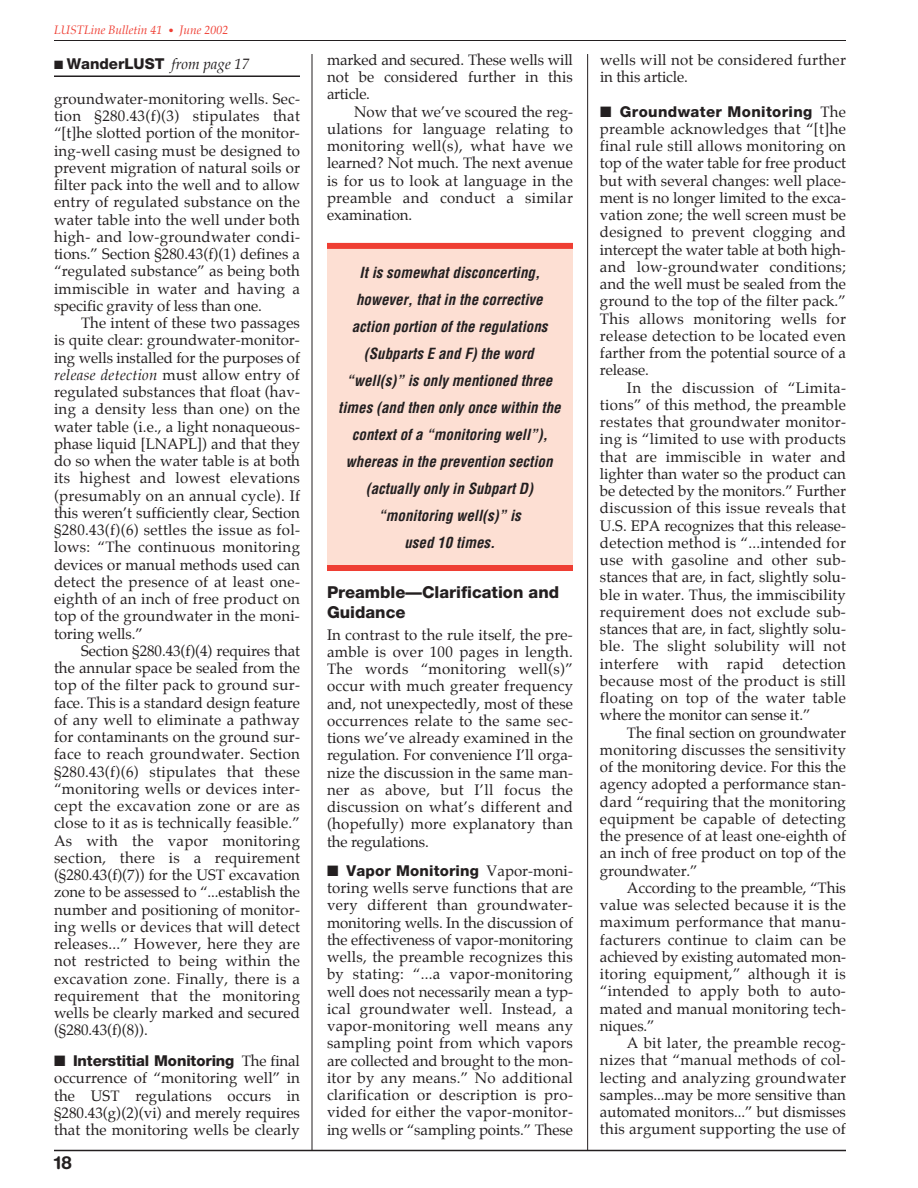
<style>
.page{position:relative;width:918px;height:1188px;background:#fff}
.page>*{position:absolute;margin:0;border:0;box-sizing:border-box;transform-origin:0 0}
.t1{font:700 18px "Helvetica Rounded";color:#231f20}
.t2{font:800 16.5px/19.5px "Helvetica Neue";color:#231f20}
.t3{font:15px/17.2px "Palatino";letter-spacing:.01em;color:#231f20;text-align:justify}
.t4{font:italic 700 condensed 15px/27px "Helvetica";color:#231f20;text-align:center}
.t5{font:800 15px "Helvetica Neue";letter-spacing:.01em;color:#231f20}
.t6{font:800 15px "Helvetica Neue";letter-spacing:-.01em;color:#231f20}
.t7{font:italic 12px "Palatino";color:#ef3e33}
.s1{font-size:10.5px}
.s2{font-family:"Palatino";font-weight:400;font-style:italic}
.s3{font-style:italic}
.s4{font-family:"Palatino";font-weight:400}
</style>
<div class="page">
<hr style="left:54px;top:1150px;width:792px;height:1px;background:#231f20">
<hr style="left:54px;top:40px;width:792px;height:1px;background:#231f20">
<hr style="left:312px;top:54px;width:1px;height:1096px;background:#231f20">
<hr style="left:587px;top:54px;width:1px;height:1097px;background:#231f20">
<div style="left:327px;top:248px;width:246px;height:321px;background:#fddfd3"></div>
<div style="left:327px;top:565px;width:246px;height:6px;background:#ef3e33"></div>
<div style="left:327px;top:243px;width:246px;height:6px;background:#ef3e33"></div>
<hr style="left:54px;top:75px;width:246px;height:2px;background:#231f20">
<p class="t7" style="left:54px;top:24px;width:176px">LUSTLine Bulletin 41 <span class="s1">•</span> June 2002</p>
<p class="t5" style="left:54px;top:59px;width:197px">■ WanderLUST <span class="s2">from page 17</span></p>
<p class="t3" style="left:54px;top:91px;width:248px">groundwater-monitoring wells. Sec&shy;tion §280.43(f)(3) stipulates that “[t]he slotted portion of the monitor&shy;ing-well casing must be designed to prevent migration of natural soils or filter pack into the well and to allow entry of regulated substance on the water table into the well under both high- and low-groundwater condi&shy;tions.” Section §280.43(f)(1) defines a “regulated substance” as being both immiscible in water and having a specific gravity of less than one.</p>
<p class="t3" style="left:54px;top:316px;width:248px;text-indent:27px">The intent of these two passages is quite clear: groundwater-monitor&shy;ing wells installed for the purposes of <span class="s3">release detection</span> must allow entry of regulated substances that float (hav&shy;ing a density less than one) on the water table (i.e., a light nonaqueous&shy;phase liquid [LNAPL]) and that they do so when the water table is at both its highest and lowest elevations (presumably on an annual cycle). If this weren’t sufficiently clear, Section §280.43(f)(6) settles the issue as fol&shy;lows: “The continuous monitoring devices or manual methods used can detect the presence of at least one&shy;eighth of an inch of free product on top of the groundwater in the moni&shy;toring wells.”</p>
<p class="t3" style="left:54px;top:643px;width:248px;text-indent:27px">Section §280.43(f)(4) requires that the annular space be sealed from the top of the filter pack to ground sur&shy;face. This is a standard design feature of any well to eliminate a pathway for contaminants on the ground sur&shy;face to reach groundwater. Section §280.43(f)(6) stipulates that these “monitoring wells or devices inter&shy;cept the excavation zone or are as close to it as is technically feasible.” As with the vapor monitoring section, there is a requirement (§280.43(f)(7)) for the UST excavation zone to be assessed to “...establish the number and positioning of monitor&shy;ing wells or devices that will detect releases...” However, here they are not restricted to being within the excavation zone. Finally, there is a requirement that the monitoring wells be clearly marked and secured (§280.43(f)(8)).</p>
<p class="t6" style="left:54px;top:1056px;width:247px">■ Interstitial Monitoring <span class="s4">The final</span></p>
<p class="t3" style="left:54px;top:1071px;width:248px">occurrence of “monitoring well” in the UST regulations occurs in §280.43(g)(2)(vi) and merely requires that the monitoring wells be clearly</p>
<p class="t1" style="left:54px;top:1156px;width:20px">18</p>
<p class="t3" style="left:327px;top:52px;width:248px">marked and secured. These wells will not be considered further in this article.</p>
<p class="t3" style="left:327px;top:104px;width:248px;text-indent:27px">Now that we’ve scoured the reg&shy;ulations for language relating to monitoring well(s), what have we learned? Not much. The next avenue is for us to look at language in the preamble and conduct a similar examination.</p>
<p class="t4" style="left:338px;top:260px;width:224px">It is somewhat disconcerting, however, that in the corrective action portion of the regulations (Subparts E and F) the word “well(s)” is only mentioned three times (and then only once within the context of a “monitoring well”), whereas in the prevention section (actually only in Subpart D) “monitoring well(s)” is<br>used 10 times.</p>
<p class="t2" style="left:327px;top:584px;width:234px">Preamble—Clarification and<br>Guidance</p>
<p class="t3" style="left:327px;top:627px;width:248px">In contrast to the rule itself, the pre&shy;amble is over 100 pages in length.<br>The words “monitoring well(s)” occur with much greater frequency and, not unexpectedly, most of these occurrences relate to the same sec&shy;tions we’ve already examined in the regulation. For convenience I’ll orga&shy;nize the discussion in the same man&shy;ner as above, but I’ll focus the discussion on what’s different and (hopefully) more explanatory than the regulations.</p>
<p class="t5" style="left:327px;top:865px;width:248px">■ Vapor Monitoring <span class="s4">Vapor-moni-</span></p>
<p class="t3" style="left:327px;top:880px;width:248px">toring wells serve functions that are very different than groundwater&shy;monitoring wells. In the discussion of the effectiveness of vapor-monitoring wells, the preamble recognizes this by stating: “...a vapor-monitoring well does not necessarily mean a typ&shy;ical groundwater well. Instead, a vapor-monitoring well means any sampling point from which vapors are collected and brought to the mon&shy;itor by any means.” No additional clarification or description is pro&shy;vided for either the vapor-monitor&shy;ing wells or “sampling points.” These</p>
<p class="t3" style="left:600px;top:52px;width:247px">wells will not be considered further in this article.</p>
<p class="t5" style="left:600px;top:106px;width:248px">■ Groundwater Monitoring <span class="s4">The</span></p>
<p class="t3" style="left:600px;top:121px;width:248px">preamble acknowledges that “[t]he final rule still allows monitoring on top of the water table for free product but with several changes: well place&shy;ment is no longer limited to the exca&shy;vation zone; the well screen must be designed to prevent clogging and intercept the water table at both high&shy;and low-groundwater conditions; and the well must be sealed from the ground to the top of the filter pack.” This allows monitoring wells for release detection to be located even farther from the potential source of a release.</p>
<p class="t3" style="left:600px;top:380px;width:248px;text-indent:27px">In the discussion of “Limita&shy;tions” of this method, the preamble restates that groundwater monitor&shy;ing is “limited to use with products that are immiscible in water and lighter than water so the product can be detected by the monitors.” Further discussion of this issue reveals that U.S. EPA recognizes that this release&shy;detection method is “...intended for use with gasoline and other sub&shy;stances that are, in fact, slightly solu&shy;ble in water. Thus, the immiscibility requirement does not exclude sub&shy;stances that are, in fact, slightly solu&shy;ble. The slight solubility will not interfere with rapid detection because most of the product is still floating on top of the water table where the monitor can sense it.”</p>
<p class="t3" style="left:600px;top:725px;width:248px;text-indent:27px">The final section on groundwater monitoring discusses the sensitivity of the monitoring device. For this the agency adopted a performance stan&shy;dard “requiring that the monitoring equipment be capable of detecting the presence of at least one-eighth of an inch of free product on top of the groundwater.”</p>
<p class="t3" style="left:600px;top:880px;width:248px;text-indent:27px">According to the preamble, “This value was selected because it is the maximum performance that manu&shy;facturers continue to claim can be achieved by existing automated mon&shy;itoring equipment,” although it is “intended to apply both to auto&shy;mated and manual monitoring tech&shy;niques.”</p>
<p class="t3" style="left:600px;top:1036px;width:248px;text-indent:27px">A bit later, the preamble recog&shy;nizes that “manual methods of col&shy;lecting and analyzing groundwater samples...may be more sensitive than automated monitors...” but dismisses this argument supporting the use of</p>
</div>
